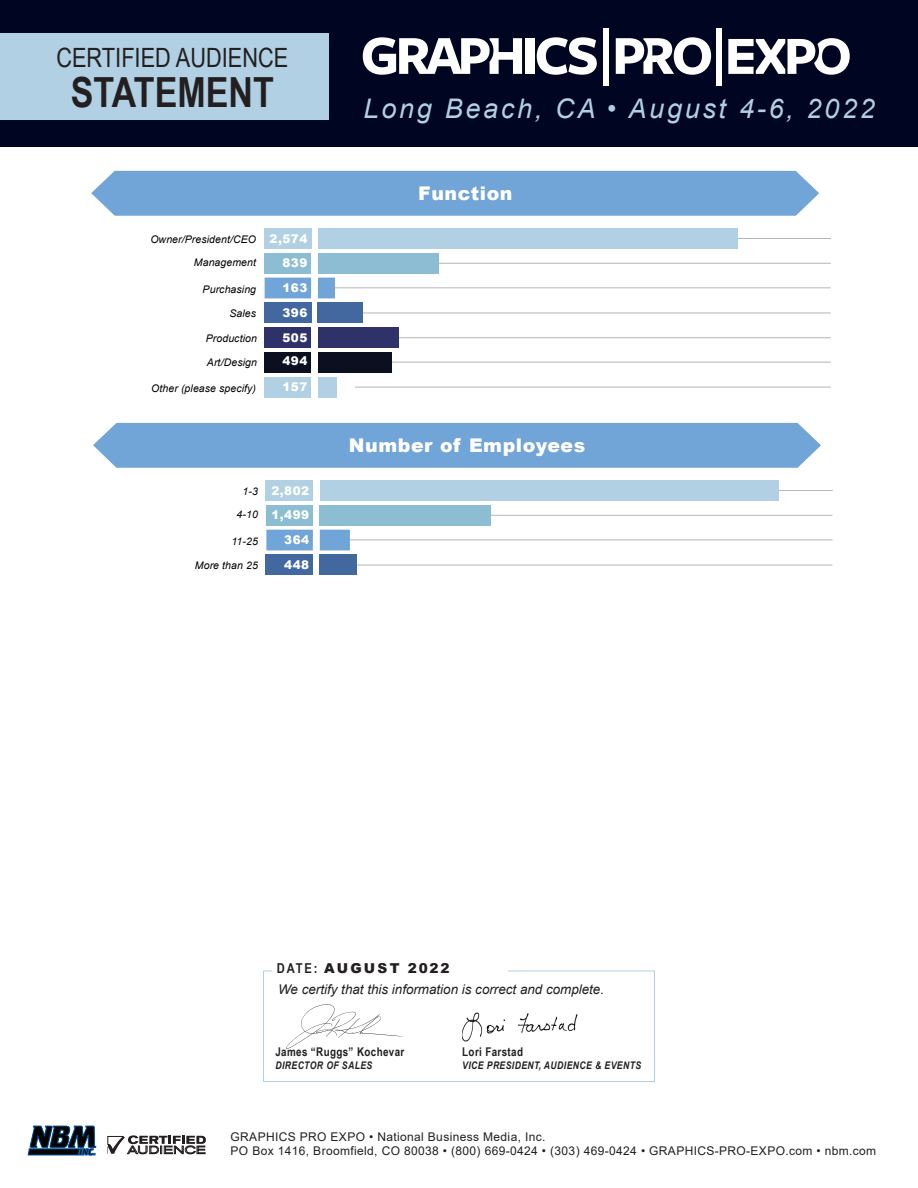
<style>
.page{position:relative;width:918px;height:1188px;background:#fff}
.page>*{position:absolute;margin:0;border:0;box-sizing:border-box;transform-origin:0 0}
.t1{font:700 41.55px "Arial Narrow";color:#231f20}
.Copy{font:italic 27px "Arial";letter-spacing:.1em;color:#b1d0e3}
.t2{font:26.55px "Arial Narrow";color:#231f20}
.Heading{font:900 18.9px "Arial";letter-spacing:.03em;color:#fff}
.Month{font:900 13.65px "Arial";letter-spacing:.15em;color:#231f20}
.t3{font:italic 13.35px "Arial";color:#231f20}
.Copy-2{font:12px "Arial";letter-spacing:.03em;color:#231f20}
.Back_number{font:900 12px "Arial";letter-spacing:.04em;color:#fff}
.Name{font:700 12px "Arial Narrow";letter-spacing:.03em;color:#231f20}
.Back_Title{font:italic 10.5px "Arial";letter-spacing:.01em;color:#000}
.Month-2{font:italic 700 10.5px "Arial Narrow";letter-spacing:.04em;color:#231f20}
.s1{font-family:"Arial Narrow";font-weight:700}
</style>
<div class="page">
<div style="left:263px;top:971px;width:392px;height:111px;border:1px solid #b1d0e3"></div>
<div style="left:272px;top:963px;width:236px;height:15px;background:#fff"></div>
<img style="left:462px;top:1012px;width:116px;height:30px">
<img style="left:286px;top:1004px;width:118px;height:45px">
<svg style="left:28px;top:1126px;width:68px;height:30px"></svg>
<svg style="left:107px;top:1135px;width:99px;height:19px"></svg>
<div style="left:0;top:0;width:918px;height:147px;background:#000621"></div>
<div style="left:717px;top:28px;width:5px;height:57px;background:#fff"></div>
<div style="left:525px;top:38px;width:9px;height:36px;background:#fff"></div>
<svg style="left:537px;top:37px;width:60px;height:38px"></svg>
<div style="left:603px;top:28px;width:6px;height:57px;background:#fff"></div>
<svg style="left:363px;top:37px;width:159px;height:38px"></svg>
<svg style="left:616px;top:37px;width:95px;height:38px"></svg>
<svg style="left:728px;top:38px;width:122px;height:37px"></svg>
<div style="left:0;top:33px;width:328px;height:87px;background:#b1d0e3"></div>
<hr style="left:355px;top:387px;width:476px;height:1px;background:#040503">
<hr style="left:355px;top:362px;width:476px;height:1px;background:#040503">
<hr style="left:355px;top:337px;width:476px;height:1px;background:#040503">
<hr style="left:322px;top:313px;width:509px;height:1px;background:#040503">
<hr style="left:322px;top:288px;width:509px;height:1px;background:#040503">
<hr style="left:322px;top:263px;width:509px;height:1px;background:#040503">
<hr style="left:322px;top:238px;width:509px;height:1px;background:#040503">
<div style="left:91px;top:171px;width:728px;height:45px;background:#71a4d7"></div>
<div style="left:318px;top:228px;width:420px;height:21px;background:#b1d0e3"></div>
<div style="left:318px;top:253px;width:120px;height:21px;background:#8cbdd2"></div>
<div style="left:318px;top:278px;width:17px;height:20px;background:#71a4d7"></div>
<div style="left:317px;top:302px;width:46px;height:21px;background:#42689f"></div>
<div style="left:318px;top:327px;width:81px;height:21px;background:#2f3269"></div>
<div style="left:318px;top:352px;width:73px;height:21px;background:#0b0f1f"></div>
<div style="left:318px;top:377px;width:19px;height:21px;background:#b1d0e3"></div>
<div style="left:264px;top:228px;width:47px;height:21px;background:#b1d0e3"></div>
<div style="left:265px;top:253px;width:46px;height:21px;background:#8cbdd2"></div>
<div style="left:265px;top:278px;width:46px;height:20px;background:#71a4d7"></div>
<div style="left:264px;top:302px;width:47px;height:21px;background:#42689f"></div>
<div style="left:265px;top:327px;width:46px;height:21px;background:#2f3269"></div>
<div style="left:265px;top:352px;width:46px;height:21px;background:#0b0f1f"></div>
<div style="left:265px;top:377px;width:46px;height:21px;background:#b1d0e3"></div>
<hr style="left:323px;top:565px;width:509px;height:1px;background:#040503">
<hr style="left:323px;top:540px;width:509px;height:1px;background:#040503">
<hr style="left:323px;top:515px;width:509px;height:1px;background:#040503">
<hr style="left:324px;top:490px;width:509px;height:1px;background:#040503">
<div style="left:93px;top:423px;width:728px;height:45px;background:#71a4d7"></div>
<div style="left:320px;top:480px;width:458px;height:21px;background:#b1d0e3"></div>
<div style="left:320px;top:505px;width:171px;height:21px;background:#8cbdd2"></div>
<div style="left:320px;top:530px;width:30px;height:20px;background:#71a4d7"></div>
<div style="left:319px;top:554px;width:37px;height:21px;background:#42689f"></div>
<div style="left:266px;top:480px;width:47px;height:21px;background:#b1d0e3"></div>
<div style="left:266px;top:505px;width:47px;height:21px;background:#8cbdd2"></div>
<div style="left:266px;top:530px;width:47px;height:20px;background:#71a4d7"></div>
<div style="left:266px;top:554px;width:47px;height:21px;background:#42689f"></div>
<p class="t2" style="left:56px;top:38px;width:234px">CERTIFIED AUDIENCE</p>
<p class="t1" style="left:71px;top:61px;width:205px">STATEMENT</p>
<p class="Back_Title" style="left:150px;top:233px;width:107px">Owner/President/CEO</p>
<p class="Back_Title" style="left:194px;top:255px;width:64px">Management</p>
<p class="Back_Title" style="left:203px;top:282px;width:55px">Purchasing</p>
<p class="Back_Title" style="left:229px;top:306px;width:28px">Sales</p>
<p class="Back_Title" style="left:206px;top:332px;width:53px">Production</p>
<p class="Back_Title" style="left:207px;top:356px;width:51px">Art/Design</p>
<p class="Back_Title" style="left:151px;top:381px;width:106px">Other (please specify)</p>
<p class="Back_number" style="left:270px;top:230px;width:39px">2,574</p>
<p class="Back_number" style="left:283px;top:254px;width:26px">839</p>
<p class="Back_number" style="left:283px;top:279px;width:26px">163</p>
<p class="Back_number" style="left:283px;top:304px;width:26px">396</p>
<p class="Back_number" style="left:283px;top:329px;width:26px">505</p>
<p class="Back_number" style="left:283px;top:352px;width:26px">494</p>
<p class="Back_number" style="left:283px;top:378px;width:26px">157</p>
<p class="Back_Title" style="left:243px;top:485px;width:17px">1-3</p>
<p class="Back_Title" style="left:237px;top:507px;width:23px">4-10</p>
<p class="Back_Title" style="left:231px;top:534px;width:28px">11-25</p>
<p class="Back_Title" style="left:195px;top:558px;width:65px">More than 25</p>
<p class="Back_number" style="left:271px;top:482px;width:39px">2,802</p>
<p class="Back_number" style="left:271px;top:506px;width:39px">1,499</p>
<p class="Back_number" style="left:284px;top:531px;width:26px">364</p>
<p class="Back_number" style="left:284px;top:556px;width:26px">448</p>
<p class="Copy" style="left:364px;top:91px;width:513px">Long Beach, CA • August 4-6, 2022</p>
<p class="Heading" style="left:418px;top:180px;width:96px">Function</p>
<p class="Heading" style="left:349px;top:432px;width:238px">Number of Employees</p>
<p class="Month" style="left:277px;top:959px;width:174px"><span class="s1">DATE:</span> AUGUST 2022</p>
<p class="t3" style="left:278px;top:981px;width:327px">We certify that this information is correct and complete.</p>
<p class="Name" style="left:275px;top:1043px;width:130px">James “Ruggs” Kochevar</p>
<p class="Month-2" style="left:275px;top:1057px;width:98px">DIRECTOR OF SALES</p>
<p class="Name" style="left:462px;top:1043px;width:62px">Lori Farstad</p>
<p class="Month-2" style="left:462px;top:1057px;width:180px">VICE PRESIDENT, AUDIENCE &amp; EVENTS</p>
<p class="Copy-2" style="left:231px;top:1128px;width:316px">GRAPHICS PRO EXPO • National Business Media, Inc.</p>
<p class="Copy-2" style="left:231px;top:1143px;width:647px">PO Box 1416, Broomfield, CO 80038 • (800) 669-0424 • (303) 469-0424 • GRAPHICS-PRO-EXPO.com • nbm.com</p>
</div>
